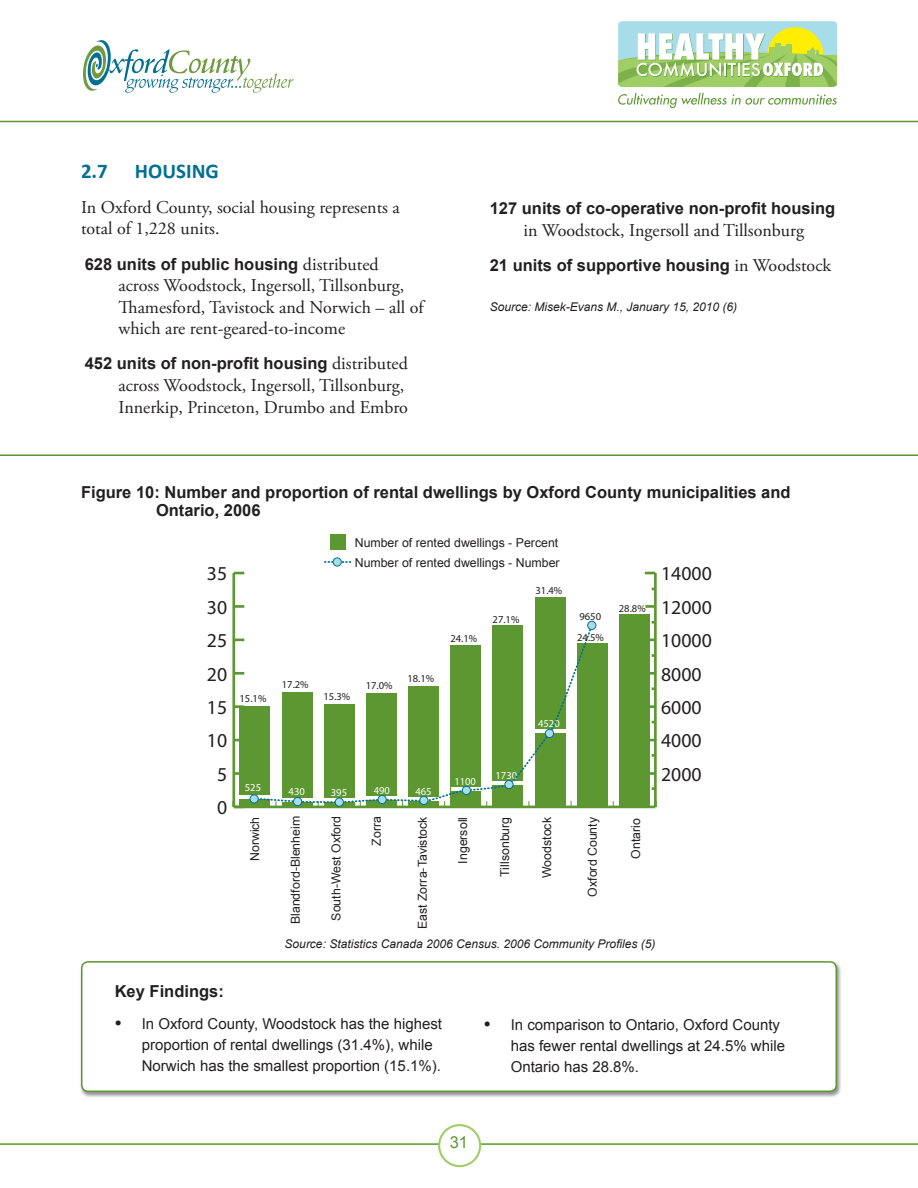
<style>
.page{position:relative;width:918px;height:1188px;background:#fff}
.page>*{position:absolute;margin:0;border:0;box-sizing:border-box;transform-origin:0 0}
.t1{font:700 21px "Calibri";color:#017092}
.t2{font:19.8px "Myriad Pro";color:#231f20}
.hanging_indent{font:18px/21.6px "Adobe Garamond Pro";color:#231f20}
.main{font:18px/21.6px "Adobe Garamond Pro";color:#231f20}
.hanging_indent-2{font:700 16.5px "Arial";color:#231f20}
.TableHeaders{font:700 16.5px/18px "Arial";color:#231f20}
.KeyFindings{font:700 16.5px "Arial";color:#231f20}
.t3{font:16.5px "Arial";color:#5c9731}
.Bullets{font:15px/21px "Arial";color:#231f20}
.t4{font:12.3px/20.1px "Arial";color:#231f20}
.hanging_indent-3{font:italic 12px "Arial";color:#231f20}
.t5{font:10.5px/20.9px "Myriad Pro";color:#231f20}
.t6{font:10.5px "Myriad Pro";color:#fff}
.s1{font-family:"Adobe Garamond Pro";font-weight:400;font-size:18px}
.s2{font-family:"Adobe Garamond Pro";font-size:18px}
</style>
<div class="page">
<hr style="left:0;top:1143px;width:918px;height:2px;background:#5c9731">
<div style="left:439px;top:1125px;width:41px;height:41px;background:#fff;border-radius:50%"></div>
<div style="left:438px;top:1124px;width:43px;height:43px;border:2px solid #9fce66;border-radius:50%"></div>
<svg style="left:83px;top:40px;width:211px;height:53px"></svg>
<svg style="left:618px;top:93px;width:219px;height:15px"></svg>
<svg style="left:618px;top:21px;width:219px;height:66px"></svg>
<hr style="left:0;top:121px;width:918px;height:1px;background:#5c9731">
<div style="left:330px;top:534px;width:15px;height:16px;background:#5c9731"></div>
<hr style="left:234px;top:806px;width:421px;height:2px;background:#5c9731">
<hr style="left:654px;top:573px;width:3px;height:234px;background:#5c9731">
<svg style="left:233px;top:801px;width:7px;height:7px"></svg>
<svg style="left:235px;top:772px;width:5px;height:3px"></svg>
<svg style="left:650px;top:772px;width:4px;height:3px"></svg>
<svg style="left:235px;top:705px;width:9px;height:3px"></svg>
<svg style="left:650px;top:705px;width:4px;height:3px"></svg>
<svg style="left:235px;top:672px;width:9px;height:3px"></svg>
<svg style="left:650px;top:672px;width:4px;height:3px"></svg>
<svg style="left:235px;top:639px;width:9px;height:2px"></svg>
<svg style="left:235px;top:605px;width:9px;height:3px"></svg>
<svg style="left:645px;top:605px;width:9px;height:3px"></svg>
<svg style="left:234px;top:572px;width:10px;height:2px"></svg>
<svg style="left:645px;top:572px;width:10px;height:2px"></svg>
<hr style="left:232px;top:573px;width:3px;height:234px;background:#5c9731">
<div style="left:240px;top:706px;width:30px;height:101px;background:#5c9731"></div>
<div style="left:282px;top:692px;width:30px;height:115px;background:#5c9731"></div>
<div style="left:324px;top:705px;width:30px;height:102px;background:#5c9731"></div>
<div style="left:366px;top:693px;width:31px;height:114px;background:#5c9731"></div>
<div style="left:408px;top:686px;width:31px;height:121px;background:#5c9731"></div>
<div style="left:535px;top:597px;width:30px;height:210px;background:#5c9731"></div>
<div style="left:577px;top:643px;width:30px;height:164px;background:#5c9731"></div>
<div style="left:619px;top:614px;width:31px;height:193px;background:#5c9731"></div>
<hr style="left:239px;top:795px;width:32px;height:4px;background:#fff">
<svg style="left:252px;top:624px;width:339px;height:180px"></svg>
<div style="left:250px;top:795px;width:8px;height:8px;background:#a7dde9;border-radius:50%"></div>
<div style="left:250px;top:794px;width:9px;height:9px;border:1px solid #017092;border-radius:50%"></div>
<div style="left:293px;top:797px;width:9px;height:9px;background:#a7dde9;border-radius:50%"></div>
<div style="left:293px;top:797px;width:9px;height:9px;border:1px solid #017092;border-radius:50%"></div>
<div style="left:335px;top:798px;width:8px;height:8px;background:#a7dde9;border-radius:50%"></div>
<div style="left:335px;top:798px;width:9px;height:9px;border:1px solid #017092;border-radius:50%"></div>
<div style="left:378px;top:795px;width:8px;height:9px;background:#a7dde9;border-radius:50%"></div>
<div style="left:378px;top:795px;width:9px;height:9px;border:1px solid #017092;border-radius:50%"></div>
<div style="left:420px;top:796px;width:8px;height:8px;background:#a7dde9;border-radius:50%"></div>
<div style="left:419px;top:796px;width:9px;height:9px;border:1px solid #017092;border-radius:50%"></div>
<div style="left:462px;top:786px;width:9px;height:9px;background:#a7dde9;border-radius:50%"></div>
<div style="left:462px;top:786px;width:9px;height:9px;border:1px solid #017092;border-radius:50%"></div>
<div style="left:505px;top:780px;width:8px;height:9px;background:#a7dde9;border-radius:50%"></div>
<div style="left:504px;top:780px;width:10px;height:9px;border:1px solid #017092;border-radius:50%"></div>
<div style="left:545px;top:729px;width:9px;height:9px;background:#a7dde9;border-radius:50%"></div>
<div style="left:545px;top:729px;width:9px;height:9px;border:1px solid #017092;border-radius:50%"></div>
<div style="left:588px;top:621px;width:8px;height:9px;background:#a7dde9;border-radius:50%"></div>
<div style="left:587px;top:621px;width:9px;height:9px;border:1px solid #017092;border-radius:50%"></div>
<svg style="left:325px;top:561px;width:25px;height:2px"></svg>
<div style="left:333px;top:558px;width:8px;height:8px;background:#a7dde9;border-radius:50%"></div>
<div style="left:333px;top:557px;width:9px;height:10px;border:1px solid #017092;border-radius:50%"></div>
<hr style="left:0;top:454px;width:918px;height:2px;background:#5c9731">
<div style="left:79px;top:961px;width:763px;height:137px;background:#231f20;opacity:.5"></div>
<div style="left:82px;top:962px;width:754px;height:129px;background:#fff;border-radius:6px"></div>
<div style="left:81px;top:961px;width:756px;height:131px;border:2px solid #5c9731;border-radius:6px"></div>
<p class="t1" style="left:81px;top:158px;width:28px">2.7</p>
<p class="t1" style="left:135px;top:158px;width:85px">HOUSING</p>
<p class="main" style="left:81px;top:197px;width:320px">In Oxford County, social housing represents a total of 1,228 units.</p>
<p class="hanging_indent-2" style="left:85px;top:253px;width:295px">628 units of public housing <span class="s1">distributed</span></p>
<p class="hanging_indent" style="left:118px;top:275px;width:307px">across Woodstock, Ingersoll, Tillsonburg,<br>Thamesford, Tavistock and Norwich – all of which are rent-geared-to-income</p>
<p class="hanging_indent-2" style="left:85px;top:353px;width:325px">452 units of non-profit housing <span class="s1">distributed</span></p>
<p class="hanging_indent" style="left:118px;top:375px;width:291px">across Woodstock, Ingersoll, Tillsonburg,<br>Innerkip, Princeton, Drumbo and Embro</p>
<p class="hanging_indent-2" style="left:490px;top:197px;width:347px">127 units of co-operative non-profit housing</p>
<p class="hanging_indent" style="left:524px;top:220px;width:282px">in Woodstock, Ingersoll and Tillsonburg</p>
<p class="hanging_indent-2" style="left:490px;top:254px;width:343px">21 units of supportive housing <span class="s1">in Woodstock</span></p>
<p class="hanging_indent-3" style="left:490px;top:299px;width:249px">Source: Misek-Evans M., January 15, 2010 (6)</p>
<p class="TableHeaders" style="left:156px;top:484px;width:636px;text-indent:-75px">Figure 10: Number and proportion of rental dwellings by Oxford County municipalities and<br>Ontario, 2006</p>
<p class="t2" style="left:207px;top:562px;width:22px">35</p>
<p class="t4" style="left:355px;top:532px;width:206px">Number of rented dwellings - Percent<br>Number of rented dwellings - Number</p>
<p class="t2" style="left:661px;top:561px;width:52px">14000</p>
<p class="t5" style="left:536px;top:580px;width:28px">31.4%</p>
<p class="t2" style="left:207px;top:595px;width:22px">30</p>
<p class="t2" style="left:207px;top:628px;width:22px">25</p>
<p class="t5" style="left:450px;top:628px;width:28px">24.1%</p>
<p class="t5" style="left:493px;top:609px;width:28px">27.1%</p>
<p class="t5" style="left:577px;top:606px;width:28px">9650<br>24.5%</p>
<p class="t5" style="left:619px;top:598px;width:28px">28.8%</p>
<p class="t2" style="left:661px;top:595px;width:52px">12000</p>
<p class="t2" style="left:661px;top:628px;width:52px">10000</p>
<p class="t2" style="left:207px;top:662px;width:22px">20</p>
<p class="t5" style="left:282px;top:674px;width:28px">17.2%</p>
<p class="t5" style="left:366px;top:675px;width:28px">17.0%</p>
<p class="t5" style="left:407px;top:668px;width:28px">18.1%</p>
<p class="t2" style="left:661px;top:662px;width:42px">8000</p>
<p class="t2" style="left:207px;top:695px;width:22px">15</p>
<p class="t5" style="left:240px;top:688px;width:28px">15.1%</p>
<p class="t5" style="left:324px;top:686px;width:28px">15.3%</p>
<p class="t2" style="left:661px;top:695px;width:42px">6000</p>
<p class="t6" style="left:538px;top:717px;width:23px">4520</p>
<p class="t2" style="left:207px;top:729px;width:22px">10</p>
<p class="t2" style="left:661px;top:729px;width:42px">4000</p>
<p class="t2" style="left:217px;top:762px;width:12px">5</p>
<p class="t6" style="left:245px;top:781px;width:18px">525</p>
<p class="t6" style="left:289px;top:785px;width:18px">430</p>
<p class="t6" style="left:331px;top:786px;width:18px">395</p>
<p class="t6" style="left:374px;top:784px;width:18px">490</p>
<p class="t6" style="left:415px;top:785px;width:18px">465</p>
<p class="t6" style="left:454px;top:775px;width:23px">1100</p>
<p class="t6" style="left:495px;top:769px;width:23px">1730</p>
<p class="t2" style="left:661px;top:762px;width:42px">2000</p>
<p class="t2" style="left:217px;top:795px;width:12px">0</p>
<p class="t4" style="left:245px;top:861px;width:46px;rotate:-90deg">Norwich</p>
<p class="t4" style="left:286px;top:924px;width:110px;rotate:-90deg">Blandford-Blenheim</p>
<p class="t4" style="left:326px;top:921px;width:106px;rotate:-90deg">South-West Oxford</p>
<p class="t4" style="left:367px;top:846px;width:31px;rotate:-90deg">Zorra</p>
<p class="t4" style="left:412px;top:929px;width:114px;rotate:-90deg">East Zorra-Tavistock</p>
<p class="t4" style="left:453px;top:864px;width:48px;rotate:-90deg">Ingersoll</p>
<p class="t4" style="left:495px;top:877px;width:61px;rotate:-90deg">Tillsonburg</p>
<p class="t4" style="left:537px;top:878px;width:62px;rotate:-90deg">Woodstock</p>
<p class="t4" style="left:583px;top:897px;width:81px;rotate:-90deg">Oxford County</p>
<p class="t4" style="left:626px;top:859px;width:42px;rotate:-90deg">Ontario</p>
<p class="hanging_indent-3" style="left:285px;top:936px;width:372px">Source: Statistics Canada 2006 Census. 2006 Community Profiles (5)</p>
<p class="KeyFindings" style="left:115px;top:981px;width:111px">Key Findings:</p>
<p class="Bullets" style="left:142px;top:1013px;width:302px;text-indent:-27px"><span class="s2">•</span> In Oxford County, Woodstock has the highest proportion of rental dwellings (31.4%), while<br>Norwich has the smallest proportion (15.1%).</p>
<p class="Bullets" style="left:511px;top:1014px;width:276px;text-indent:-27px"><span class="s2">•</span> In comparison to Ontario, Oxford County has fewer rental dwellings at 24.5% while<br>Ontario has 28.8%.</p>
<p class="t3" style="left:450px;top:1132px;width:20px">31</p>
</div>
